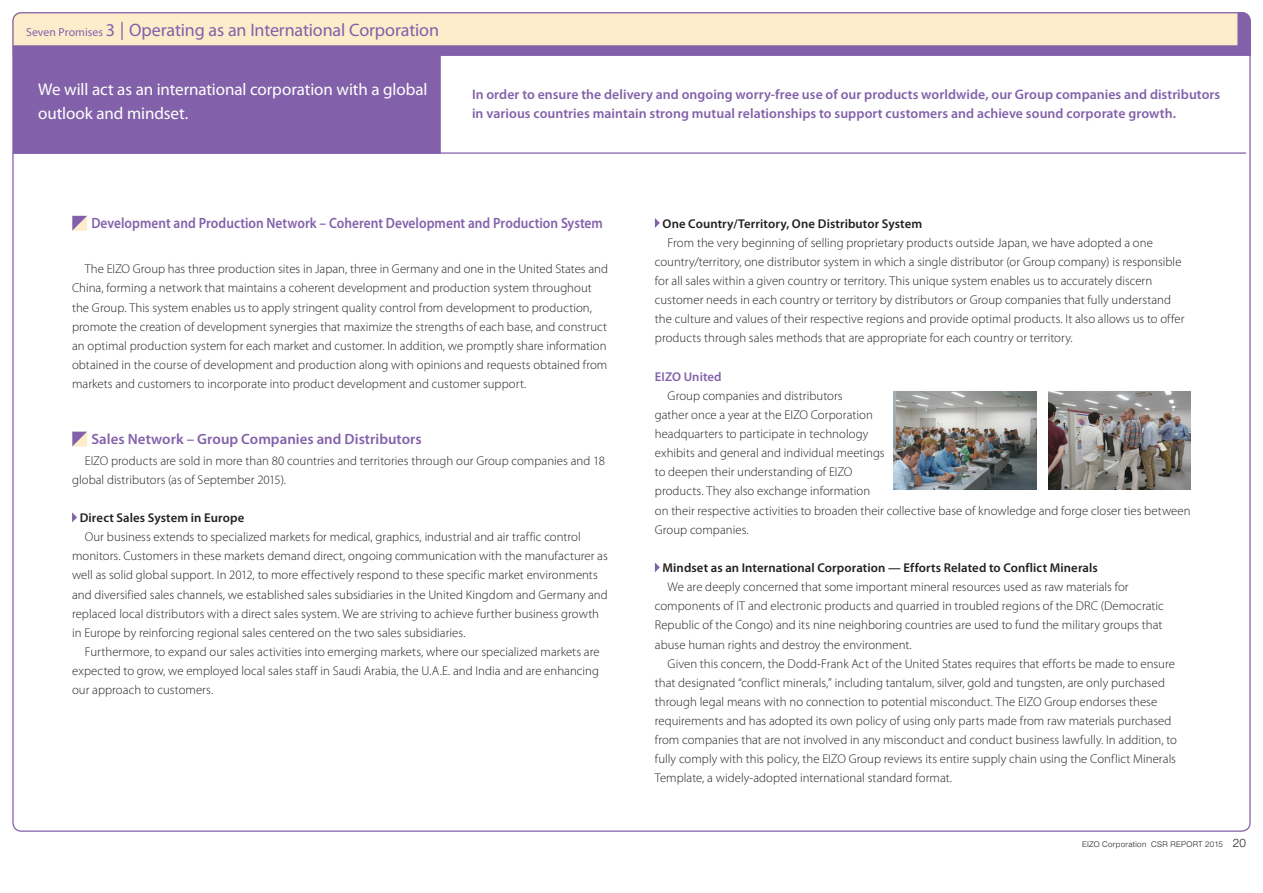
<style>
.page{position:relative;width:1263px;height:893px;background:#fff}
.page>*{position:absolute;margin:0;border:0;box-sizing:border-box;transform-origin:0 0}
.t1{font:18px "Myriad Pro";letter-spacing:-.01em;color:#8361aa}
.t2{font:16.95px/24.5px "Myriad Pro";letter-spacing:-.005em;color:#fff}
.t3{font:600 14.85px "Myriad Pro";letter-spacing:.005em;color:#8361aa;scale:.9 1}
.t4{font:600 14.85px "Myriad Pro";letter-spacing:.005em;color:#8361aa}
.t5{font:600 13.8px/19.2px "Myriad Pro";letter-spacing:.005em;color:#8361aa}
.t6{font:300 12.75px/19.2px "Myriad Pro";letter-spacing:.005em;color:#231f20}
.t7{font:600 12.75px "Myriad Pro";letter-spacing:.01em;color:#231f20}
.t8{font:600 12.75px "Myriad Pro";letter-spacing:.005em;color:#8361aa}
.t9{font:300 7.95px "Helvetica Neue LT Pro";letter-spacing:.04em;color:#231f20}
.s1{font-size:11.7px}
.s2{font-family:"Helvetica Neue LT Pro"}
</style>
<div class="page">
<div style="left:14px;top:12px;width:1237px;height:44px;background:#8361aa"></div>
<div style="left:13px;top:51px;width:428px;height:103px;background:#8361aa"></div>
<svg style="left:12px;top:12px;width:1226px;height:34px"></svg>
<svg style="left:72px;top:512px;width:5px;height:10px"></svg>
<svg style="left:72px;top:432px;width:15px;height:14px"></svg>
<svg style="left:655px;top:218px;width:5px;height:10px"></svg>
<svg style="left:655px;top:562px;width:5px;height:10px"></svg>
<svg style="left:72px;top:216px;width:15px;height:15px"></svg>
<hr style="left:13px;top:152px;width:1233px;height:2px;background:#8361aa">
<img style="left:1049px;top:391px;width:141px;height:98px">
<img style="left:893px;top:391px;width:143px;height:98px">
<h1 class="t1" style="left:26px;top:19px;width:414px"><span class="s1">Seven Promises</span> 3 <span class="s2">|</span> Operating as an International Corporation</h1>
<h2 class="t2" style="left:38px;top:77px;width:391px">We will act as an international corporation with a global outlook and mindset.</h2>
<p class="t5" style="left:472px;top:85px;width:750px">In order to ensure the delivery and ongoing worry-free use of our products worldwide, our Group companies and distributors in various countries maintain strong mutual relationships to support customers and achieve sound corporate growth.</p>
<p class="t3" style="left:91px;top:214px;width:570px">Development and Production Network – Coherent Development and Production System</p>
<p class="t6" style="left:72px;top:259px;width:537px;text-indent:13px">The EIZO Group has three production sites in Japan, three in Germany and one in the United States and China, forming a network that maintains a coherent development and production system throughout the Group. This system enables us to apply stringent quality control from development to production, promote the creation of development synergies that maximize the strengths of each base, and construct an optimal production system for each market and customer. In addition, we promptly share information obtained in the course of development and production along with opinions and requests obtained from markets and customers to incorporate into product development and customer support.</p>
<p class="t4" style="left:91px;top:430px;width:332px">Sales Network – Group Companies and Distributors</p>
<p class="t6" style="left:72px;top:451px;width:534px;text-indent:13px">EIZO products are sold in more than 80 countries and territories through our Group companies and 18 global distributors (as of September 2015).</p>
<p class="t7" style="left:80px;top:510px;width:166px">Direct Sales System in Europe</p>
<p class="t6" style="left:72px;top:527px;width:537px;text-indent:13px">Our business extends to specialized markets for medical, graphics, industrial and air traffic control monitors. Customers in these markets demand direct, ongoing communication with the manufacturer as well as solid global support. In 2012, to more effectively respond to these specific market environments and diversified sales channels, we established sales subsidiaries in the United Kingdom and Germany and replaced local distributors with a direct sales system. We are striving to achieve further business growth in Europe by reinforcing regional sales centered on the two sales subsidiaries.</p>
<p class="t6" style="left:72px;top:642px;width:529px;text-align:justify;text-indent:13px">Furthermore, to expand our sales activities into emerging markets, where our specialized markets are expected to grow, we employed local sales staff in Saudi Arabia, the U.A.E. and India and are enhancing our approach to customers.</p>
<p class="t7" style="left:662px;top:215px;width:261px">One Country/Territory, One Distributor System</p>
<p class="t6" style="left:655px;top:233px;width:531px;text-indent:13px">From the very beginning of selling proprietary products outside Japan, we have adopted a one country/territory, one distributor system in which a single distributor (or Group company) is responsible for all sales within a given country or territory. This unique system enables us to accurately discern customer needs in each country or territory by distributors or Group companies that fully understand the culture and values of their respective regions and provide optimal products. It also allows us to offer products through sales methods that are appropriate for each country or territory.</p>
<p class="t8" style="left:655px;top:368px;width:68px">EIZO United</p>
<p class="t6" style="left:655px;top:386px;width:537px;text-indent:13px">Group companies and distributors<br>gather once a year at the EIZO Corporation<br>headquarters to participate in technology<br>exhibits and general and individual meetings<br>to deepen their understanding of EIZO<br>products. They also exchange information<br>on their respective activities to broaden their collective base of knowledge and forge closer ties between Group companies.</p>
<p class="t7" style="left:662px;top:560px;width:437px">Mindset as an International Corporation — Efforts Related to Conflict Minerals</p>
<p class="t6" style="left:655px;top:577px;width:511px;text-indent:13px">We are deeply concerned that some important mineral resources used as raw materials for components of IT and electronic products and quarried in troubled regions of the DRC (Democratic Republic of the Congo) and its nine neighboring countries are used to fund the military groups that abuse human rights and destroy the environment.</p>
<p class="t6" style="left:655px;top:654px;width:524px;text-indent:13px">Given this concern, the Dodd-Frank Act of the United States requires that efforts be made to ensure that designated “conflict minerals,” including tantalum, silver, gold and tungsten, are only purchased through legal means with no connection to potential misconduct. The EIZO Group endorses these requirements and has adopted its own policy of using only parts made from raw materials purchased from companies that are not involved in any misconduct and conduct business lawfully. In addition, to fully comply with this policy, the EIZO Group reviews its entire supply chain using the Conflict Minerals Template, a widely-adopted international standard format.</p>
<p class="t9" style="left:1082px;top:839px;width:165px">EIZO Corporation CSR REPORT 2015 <span class="s1">20</span></p>
</div>
